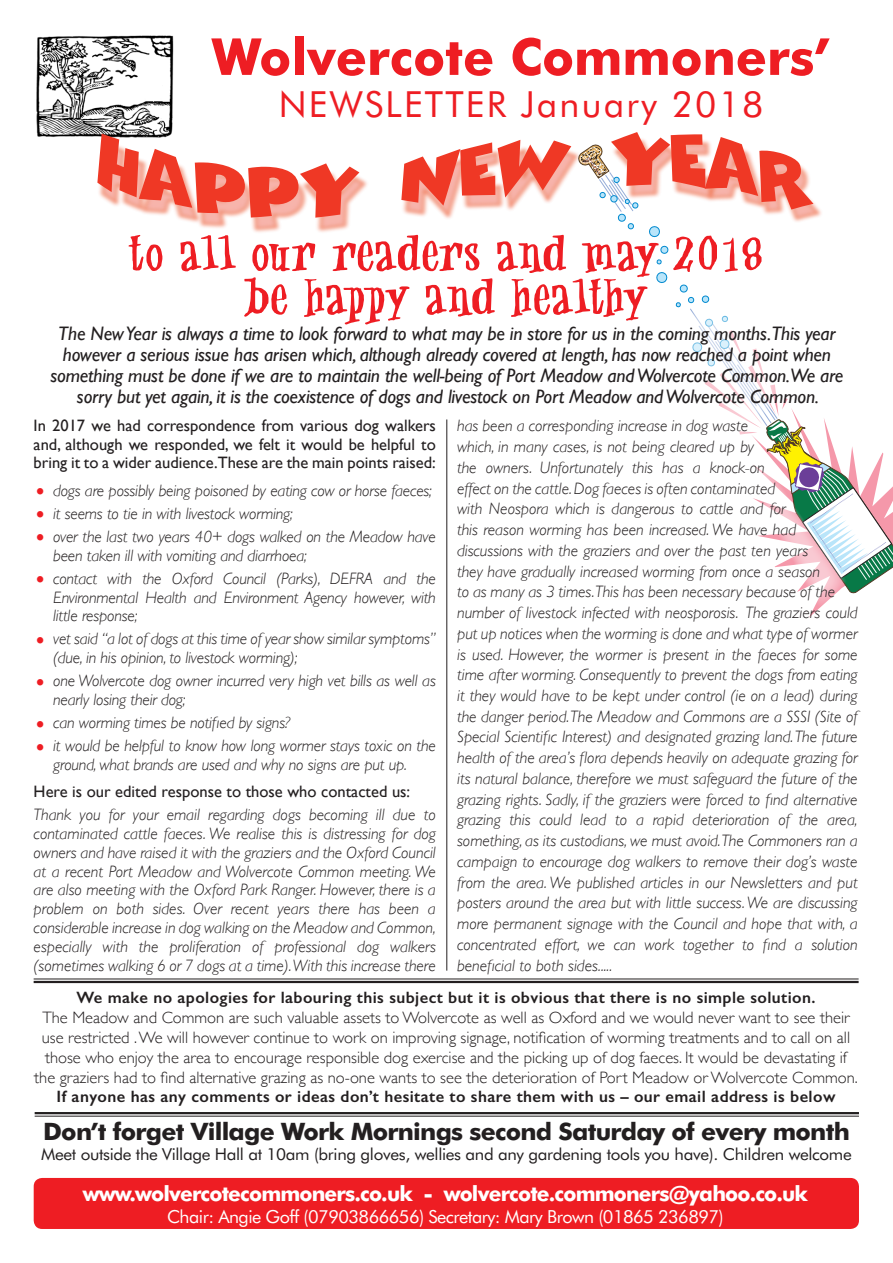
<style>
.page{position:relative;width:893px;height:1263px;background:#fff}
.page>*{position:absolute;margin:0;border:0;box-sizing:border-box;transform-origin:0 0}
.t1{font:61.5px "Zeriba";letter-spacing:.005em;color:#ee1d23}
.t2{font:700 51px "Futura BT";color:#ee1d23}
.t3{font:36px "Futura BT";letter-spacing:.06em;color:#ee1d23}
.t4{font:700 24px "Futura BT";letter-spacing:-.03em;color:#231f20}
.t5{font:700 21px "Futura BT";letter-spacing:-.04em;color:#fff}
.t6{font:italic 19.5px/21px "Gill Sans";letter-spacing:-.01em;color:#231f20;text-align:center}
.t7{font:18px "Futura BT";letter-spacing:-.03em;color:#fff}
.t8{font:italic 300 16.5px/20.7px "Gill Sans";color:#231f20}
.t9{font:300 16.5px/20px "Gill Sans";color:#231f20;text-align:center}
.t10{font:16.5px/18.8px "Gill Sans";color:#231f20;text-align:justify}
.t11{font:600 16.5px "Gill Sans";letter-spacing:.025em;color:#231f20}
.t12{font:16.5px "Futura BT";letter-spacing:-.02em;color:#231f20}
.s1{font-size:25.5px;color:#ee1d23}
</style>
<div class="page">
<div style="left:34px;top:1178px;width:825px;height:51px;background:#ee1d23;border-radius:9px"></div>
<hr style="left:35px;top:1112px;width:824px;height:2px;background:#231f20">
<hr style="left:35px;top:1116px;width:824px;height:1px;background:#231f20">
<hr style="left:34px;top:978px;width:825px;height:1px;background:#231f20">
<hr style="left:34px;top:981px;width:825px;height:2px;background:#231f20">
<img style="left:36px;top:35px;width:138px;height:102px">
<img style="left:53px;top:89px;width:769px;height:149px">
<svg style="left:97px;top:133px;width:263px;height:87px"></svg>
<hr style="left:447px;top:419px;width:1px;height:552px;background:#231f20">
<svg style="left:656px;top:272px;width:12px;height:11px"></svg>
<svg style="left:401px;top:131px;width:415px;height:106px"></svg>
<svg style="left:656px;top:245px;width:13px;height:19px"></svg>
<svg style="left:679px;top:284px;width:214px;height:333px"></svg>
<svg style="left:675px;top:293px;width:183px;height:321px"></svg>
<p class="t2" style="left:212px;top:26px;width:620px">Wolvercote Commoners’</p>
<p class="t3" style="left:279px;top:82px;width:486px">NEWSLETTER January 2018</p>
<p class="t1" style="left:129px;top:230px;width:636px">to all our readers and may 2018</p>
<p class="t1" style="left:244px;top:274px;width:405px">be happy and healthy</p>
<p class="t6" style="left:50px;top:323px;width:794px">The New Year is always a time to look forward to what may be in store for us in the coming months.This year however a serious issue has arisen which, although already covered at length, has now reached a point when something must be done if we are to maintain the well-being of Port Meadow and Wolvercote Common.We are sorry but yet again, it is the coexistence of dogs and livestock on Port Meadow and Wolvercote Common.</p>
<p class="t10" style="left:34px;top:416px;width:404px">In 2017 we had correspondence from various dog walkers and, although we responded, we felt it would be helpful to bring it to a wider audience.These are the main points raised:</p>
<p class="t8" style="left:34px;top:480px;width:400px"><span class="s1">•</span> dogs are possibly being poisoned by eating cow or horse faeces;</p>
<p class="t8" style="left:34px;top:503px;width:261px"><span class="s1">•</span> it seems to tie in with livestock worming;</p>
<p class="t8" style="left:53px;top:527px;width:384px;line-height:18.8px;text-indent:-20px"><span class="s1">•</span> over the last two years 40+ dogs walked on the Meadow have been taken ill with vomiting and diarrhoea;</p>
<p class="t8" style="left:53px;top:569px;width:384px;line-height:18.8px;text-align:justify;text-indent:-20px"><span class="s1">•</span> contact with the Oxford Council (Parks), DEFRA and the Environmental Health and Environment Agency however, with little response;</p>
<p class="t8" style="left:53px;top:629px;width:384px;line-height:18.8px;text-indent:-20px"><span class="s1">•</span> vet said “a lot of dogs at this time of year show similar symptoms” (due, in his opinion, to livestock worming);</p>
<p class="t8" style="left:53px;top:671px;width:384px;line-height:18.8px;text-indent:-20px"><span class="s1">•</span> one Wolvercote dog owner incurred very high vet bills as well as nearly losing their dog;</p>
<p class="t8" style="left:34px;top:712px;width:258px"><span class="s1">•</span> can worming times be notified by signs?</p>
<p class="t8" style="left:34px;top:736px;width:404px;line-height:18.8px;text-align:center"><span class="s1">•</span> it would be helpful to know how long wormer stays toxic on the ground, what brands are used and why no signs are put up.</p>
<p class="t10" style="left:34px;top:782px;width:378px">Here is our edited response to those who contacted us:</p>
<p class="t8" style="left:34px;top:805px;width:404px;line-height:18.8px;text-align:justify">Thank you for your email regarding dogs becoming ill due to contaminated cattle faeces. We realise this is distressing for dog owners and have raised it with the graziers and the Oxford Council at a recent Port Meadow and Wolvercote Common meeting. We are also meeting with the Oxford Park Ranger. However, there is a problem on both sides. Over recent years there has been a considerable increase in dog walking on the Meadow and Common, especially with the proliferation of professional dog walkers (sometimes walking 6 or 7 dogs at a time).With this increase there</p>
<p class="t8" style="left:457px;top:416px;width:402px">has been a corresponding increase in dog waste<br>which, in many cases, is not being cleared up by<br>the owners. Unfortunately this has a knock-on<br>effect on the cattle. Dog faeces is often contaminated<br>with Neospora which is dangerous to cattle and for<br>this reason worming has been increased. We have had discussions with the graziers and over the past ten years<br>they have gradually increased worming from once a season<br>to as many as 3 times.This has been necessary because of the number of livestock infected with neosporosis. The graziers could put up notices when the worming is done and what type of wormer is used. However, the wormer is present in the faeces for some time after worming. Consequently to prevent the dogs from eating it they would have to be kept under control (ie on a lead) during the danger period. The Meadow and Commons are a SSSI (Site of Special Scientific Interest) and designated grazing land.The future health of the area’s flora depends heavily on adequate grazing for its natural balance, therefore we must safeguard the future of the grazing rights. Sadly, if the graziers were forced to find alternative grazing this could lead to a rapid deterioration of the area, something, as its custodians, we must avoid.The Commoners ran a campaign to encourage dog walkers to remove their dog’s waste from the area. We published articles in our Newsletters and put posters around the area but with little success. We are discussing more permanent signage with the Council and hope that with, a concentrated effort, we can work together to find a solution beneficial to both sides.....</p>
<p class="t11" style="left:76px;top:987px;width:741px">We make no apologies for labouring this subject but it is obvious that there is no simple solution.</p>
<p class="t9" style="left:34px;top:1006px;width:825px">The Meadow and Common are such valuable assets to Wolvercote as well as Oxford and we would never want to see their use restricted . We will however continue to work on improving signage, notification of worming treatments and to call on all those who enjoy the area to encourage responsible dog exercise and the picking up of dog faeces. It would be devastating if the graziers had to find alternative grazing as no-one wants to see the deterioration of Port Meadow or Wolvercote Common.</p>
<p class="t11" style="left:57px;top:1087px;width:780px">If anyone has any comments or ideas don’t hesitate to share them with us – our email address is below</p>
<p class="t4" style="left:43px;top:1116px;width:808px">Don’t forget Village Work Mornings second Saturday of every month</p>
<p class="t12" style="left:41px;top:1144px;width:812px">Meet outside the Village Hall at 10am (bring gloves, wellies and any gardening tools you have). Children welcome</p>
<p class="t5" style="left:83px;top:1181px;width:727px">www.wolvercotecommoners.co.uk - wolvercote.commoners@yahoo.co.uk</p>
<p class="t7" style="left:167px;top:1205px;width:558px">Chair: Angie Goff (07903866656) Secretary: Mary Brown (01865 236897)</p>
</div>
